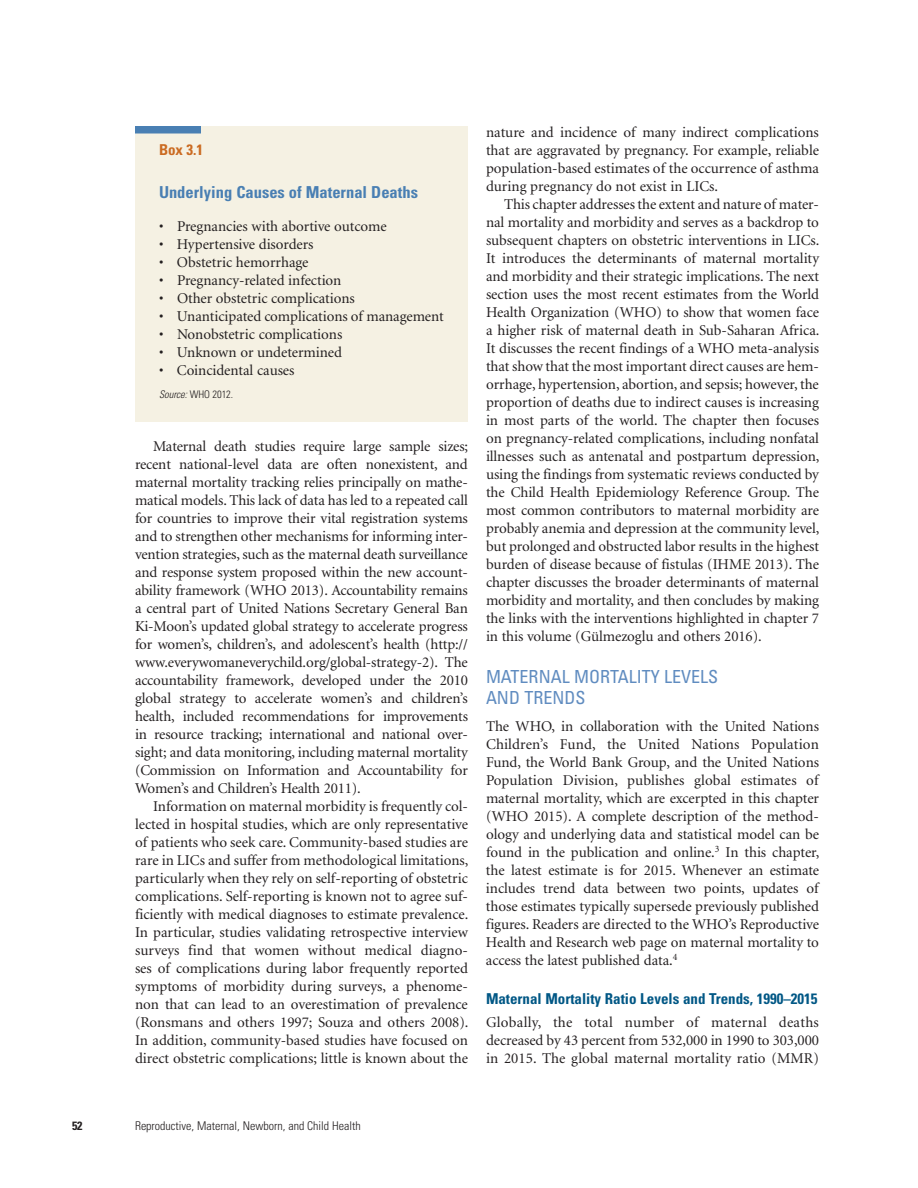
<style>
.page{position:relative;width:918px;height:1188px;background:#fff}
.page>*{position:absolute;margin:0;border:0;box-sizing:border-box;transform-origin:0 0}
.t1{font:condensed 18px/21px "Univers";color:#608cc0}
.t2{font:700 condensed 16.5px "Univers";color:#497fb3}
.t3{font:15px/18px "Minion";letter-spacing:-.005em;color:#231f20;text-align:justify}
.t4{font:700 condensed 15px "Univers";color:#005785}
.t5{font:700 condensed 15px "Univers";color:#cb6b22}
.t6{font:300 condensed 12px "Univers";color:#231f20}
.t7{font:700 condensed 12px "Univers";color:#231f20}
.t8{font:300 condensed 10.5px "Univers";letter-spacing:-.005em;color:#231f20}
.s1{font-style:italic}
</style>
<div class="page">
<div style="left:135px;top:126px;width:333px;height:296px;background:#f5f1e3"></div>
<div style="left:135px;top:126px;width:66px;height:8px;background:#497fb3"></div>
<p class="t5" style="left:159px;top:144px;width:46px">Box 3.1</p>
<p class="t2" style="left:159px;top:186px;width:261px">Underlying Causes of Maternal Deaths</p>
<p class="t3" style="left:159px;top:218px;width:229px">• Pregnancies with abortive outcome</p>
<p class="t3" style="left:159px;top:236px;width:156px">• Hypertensive disorders</p>
<p class="t3" style="left:159px;top:254px;width:151px">• Obstetric hemorrhage</p>
<p class="t3" style="left:159px;top:272px;width:184px">• Pregnancy-related infection</p>
<p class="t3" style="left:159px;top:290px;width:197px">• Other obstetric complications</p>
<p class="t3" style="left:159px;top:308px;width:286px">• Unanticipated complications of management</p>
<p class="t3" style="left:159px;top:326px;width:185px">• Nonobstetric complications</p>
<p class="t3" style="left:159px;top:344px;width:185px">• Unknown or undetermined</p>
<p class="t3" style="left:159px;top:362px;width:137px">• Coincidental causes</p>
<p class="t8" style="left:159px;top:390px;width:76px"><span class="s1">Source:</span> WHO 2012.</p>
<p class="t3" style="left:135px;top:438px;width:335px;text-indent:18px">Maternal death studies require large sample sizes; recent national-level data are often nonexistent, and maternal mortality tracking relies principally on mathe&shy;matical models. This lack of data has led to a repeated call for countries to improve their vital registration systems and to strengthen other mechanisms for informing inter&shy;vention strategies, such as the maternal death surveillance and response system proposed within the new account&shy;ability framework (WHO 2013). Accountability remains a central part of United Nations Secretary General Ban Ki-Moon’s updated global strategy to accelerate progress for women’s, children’s, and adolescent’s health (http:// www.everywomaneverychild.org / global-strategy-2). The accountability framework, developed under the 2010 global strategy to accelerate women’s and children’s health, included recommendations for improvements in resource tracking; international and national over&shy;sight; and data monitoring, including maternal mortality (Commission on Information and Accountability for Women’s and Children’s Health 2011).</p>
<p class="t3" style="left:135px;top:798px;width:335px;text-indent:18px">Information on maternal morbidity is frequently col&shy;lected in hospital studies, which are only representative of patients who seek care. Community-based studies are rare in LICs and suffer from methodological limitations, particularly when they rely on self-reporting of obstetric complications. Self-reporting is known not to agree suf&shy;ficiently with medical diagnoses to estimate prevalence.<br>In particular, studies validating retrospective interview surveys find that women without medical diagno&shy;ses of complications during labor frequently reported symptoms of morbidity during surveys, a phenome&shy;non that can lead to an overestimation of prevalence (Ronsmans and others 1997; Souza and others 2008).<br>In addition, community-based studies have focused on direct obstetric complications; little is known about the</p>
<p class="t3" style="left:486px;top:125px;width:335px">nature and incidence of many indirect complications that are aggravated by pregnancy. For example, reliable population-based estimates of the occurrence of asthma during pregnancy do not exist in LICs.</p>
<p class="t3" style="left:486px;top:197px;width:335px;text-indent:18px">This chapter addresses the extent and nature of mater&shy;nal mortality and morbidity and serves as a backdrop to subsequent chapters on obstetric interventions in LICs.<br>It introduces the determinants of maternal mortality and morbidity and their strategic implications. The next section uses the most recent estimates from the World Health Organization (WHO) to show that women face a higher risk of maternal death in Sub-Saharan Africa.<br>It discusses the recent findings of a WHO meta-analysis that show that the most important direct causes are hem&shy;orrhage, hypertension, abortion, and sepsis; however, the proportion of deaths due to indirect causes is increasing in most parts of the world. The chapter then focuses on pregnancy-related complications, including nonfatal illnesses such as antenatal and postpartum depression, using the findings from systematic reviews conducted by the Child Health Epidemiology Reference Group. The most common contributors to maternal morbidity are probably anemia and depression at the community level, but prolonged and obstructed labor results in the highest burden of disease because of fistulas (IHME 2013). The chapter discusses the broader determinants of maternal morbidity and mortality, and then concludes by making the links with the interventions highlighted in chapter 7 in this volume (Gülmezoglu and others 2016).</p>
<p class="t1" style="left:486px;top:668px;width:234px">MATERNAL MORTALITY LEVELS<br>AND TRENDS</p>
<p class="t3" style="left:486px;top:719px;width:335px">The WHO, in collaboration with the United Nations Children’s Fund, the United Nations Population Fund, the World Bank Group, and the United Nations Population Division, publishes global estimates of maternal mortality, which are excerpted in this chapter (WHO 2015). A complete description of the method&shy;ology and underlying data and statistical model can be found in the publication and online.<sup>3</sup> In this chapter, the latest estimate is for 2015. Whenever an estimate includes trend data between two points, updates of those estimates typically supersede previously published figures. Readers are directed to the WHO’s Reproductive Health and Research web page on maternal mortality to access the latest published data.<sup>4</sup></p>
<p class="t4" style="left:486px;top:993px;width:333px">Maternal Mortality Ratio Levels and Trends, 1990–2015</p>
<p class="t3" style="left:486px;top:1014px;width:335px">Globally, the total number of maternal deaths decreased by 43 percent from 532,000 in 1990 to 303,000 in 2015. The global maternal mortality ratio (MMR)</p>
<p class="t7" style="left:72px;top:1122px;width:12px">52</p>
<p class="t6" style="left:135px;top:1122px;width:227px">Reproductive, Maternal, Newborn, and Child Health</p>
</div>
